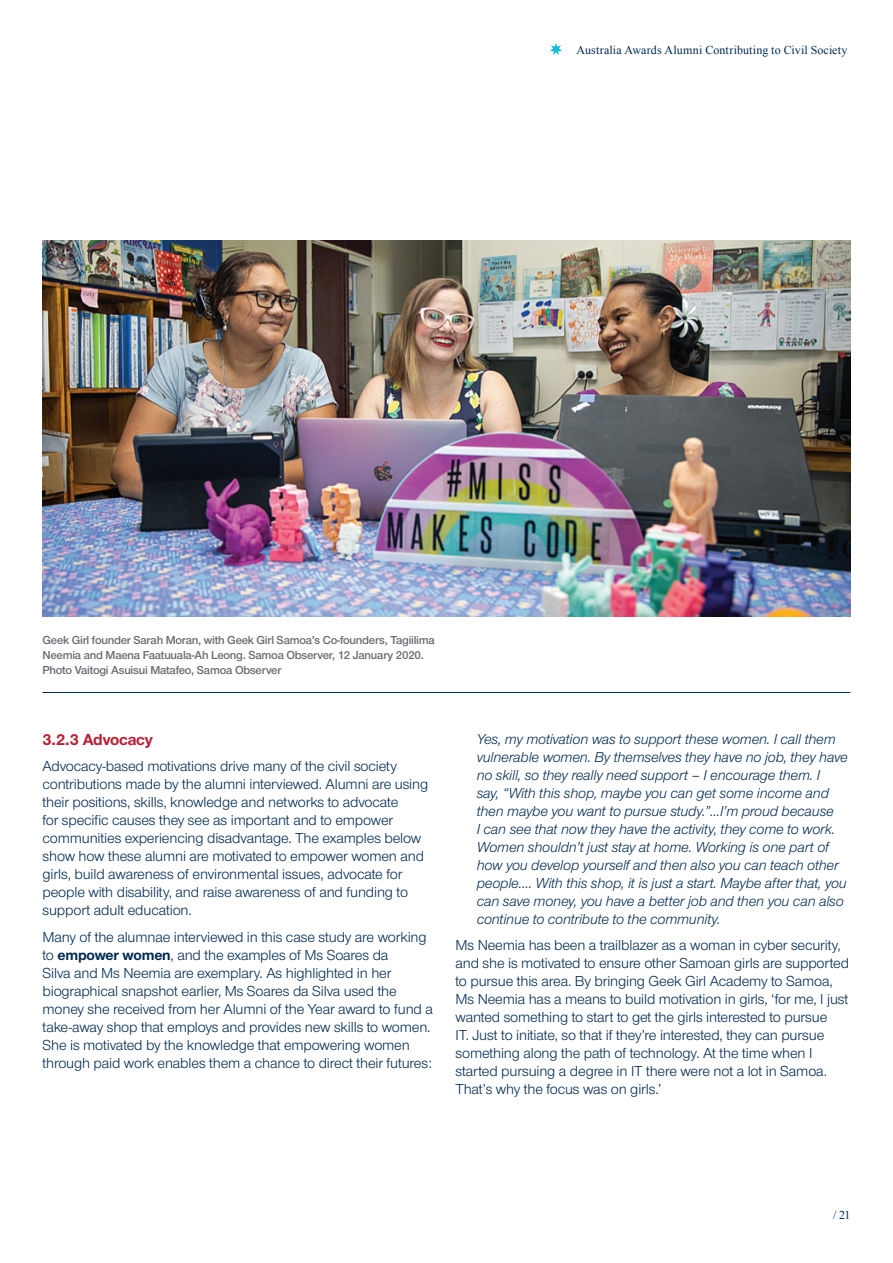
<style>
.page{position:relative;width:893px;height:1263px;background:#fff}
.page>*{position:absolute;margin:0;border:0;box-sizing:border-box;transform-origin:0 0}
.AA_Head_3{font:700 16.5px "Nimbus San Nov";letter-spacing:-.01em;color:#ba1f33}
.AA_Body{font:15px/18px "Nimbus San Nov";letter-spacing:-.01em;color:#002a51}
.Body__indent{font:italic 15px/18px "Nimbus San Nov";letter-spacing:-.01em;color:#002a51}
.t1{font:12px/15px "Nimbus San Nov Sem Bol";letter-spacing:-.02em;color:#696b73}
.t2{font:12px "Times New Roman";letter-spacing:.01em;color:#002a51}
.s1{font-weight:700}
</style>
<div class="page">
<svg style="left:550px;top:43px;width:12px;height:12px"></svg>
<img style="left:43px;top:240px;width:807px;height:377px">
<hr style="left:43px;top:692px;width:807px;height:1px;background:#002a51">
<p class="t2" style="left:576px;top:42px;width:272px">Australia Awards Alumni Contributing to Civil Society</p>
<p class="t1" style="left:43px;top:632px;width:394px">Geek Girl founder Sarah Moran, with Geek Girl Samoa’s Co-founders, Tagiilima<br>Neemia and Maena Faatuuala-Ah Leong. Samoa Observer, 12 January 2020.<br>Photo Vaitogi Asuisui Matafeo, Samoa Observer</p>
<p class="AA_Head_3" style="left:43px;top:729px;width:112px">3.2.3 Advocacy</p>
<p class="AA_Body" style="left:43px;top:757px;width:387px">Advocacy-based motivations drive many of the civil society contributions made by the alumni interviewed. Alumni are using their positions, skills, knowledge and networks to advocate<br>for specific causes they see as important and to empower communities experiencing disadvantage. The examples below show how these alumni are motivated to empower women and girls, build awareness of environmental issues, advocate for people with disability, and raise awareness of and funding to support adult education.</p>
<p class="AA_Body" style="left:43px;top:928px;width:392px">Many of the alumnae interviewed in this case study are working to <span class="s1">empower women</span>, and the examples of Ms Soares da<br>Silva and Ms Neemia are exemplary. As highlighted in her biographical snapshot earlier, Ms Soares da Silva used the money she received from her Alumni of the Year award to fund a take-away shop that employs and provides new skills to women.<br>She is motivated by the knowledge that empowering women through paid work enables them a chance to direct their futures:</p>
<p class="Body__indent" style="left:477px;top:729px;width:372px">Yes, my motivation was to support these women. I call them vulnerable women. By themselves they have no job, they have no skill, so they really need support – I encourage them. I<br>say, “With this shop, maybe you can get some income and then maybe you want to pursue study.”…I’m proud because<br>I can see that now they have the activity, they come to work.<br>Women shouldn’t just stay at home. Working is one part of how you develop yourself and then also you can teach other people…. With this shop, it is just a start. Maybe after that, you can save money, you have a better job and then you can also continue to contribute to the community.</p>
<p class="AA_Body" style="left:455px;top:936px;width:395px">Ms Neemia has been a trailblazer as a woman in cyber security, and she is motivated to ensure other Samoan girls are supported to pursue this area. By bringing Geek Girl Academy to Samoa, Ms Neemia has a means to build motivation in girls, ‘for me, I just wanted something to start to get the girls interested to pursue<br>IT. Just to initiate, so that if they’re interested, they can pursue something along the path of technology. At the time when I started pursuing a degree in IT there were not a lot in Samoa.<br>That’s why the focus was on girls.’</p>
<p class="t2" style="left:833px;top:1207px;width:19px">/ 21</p>
</div>
